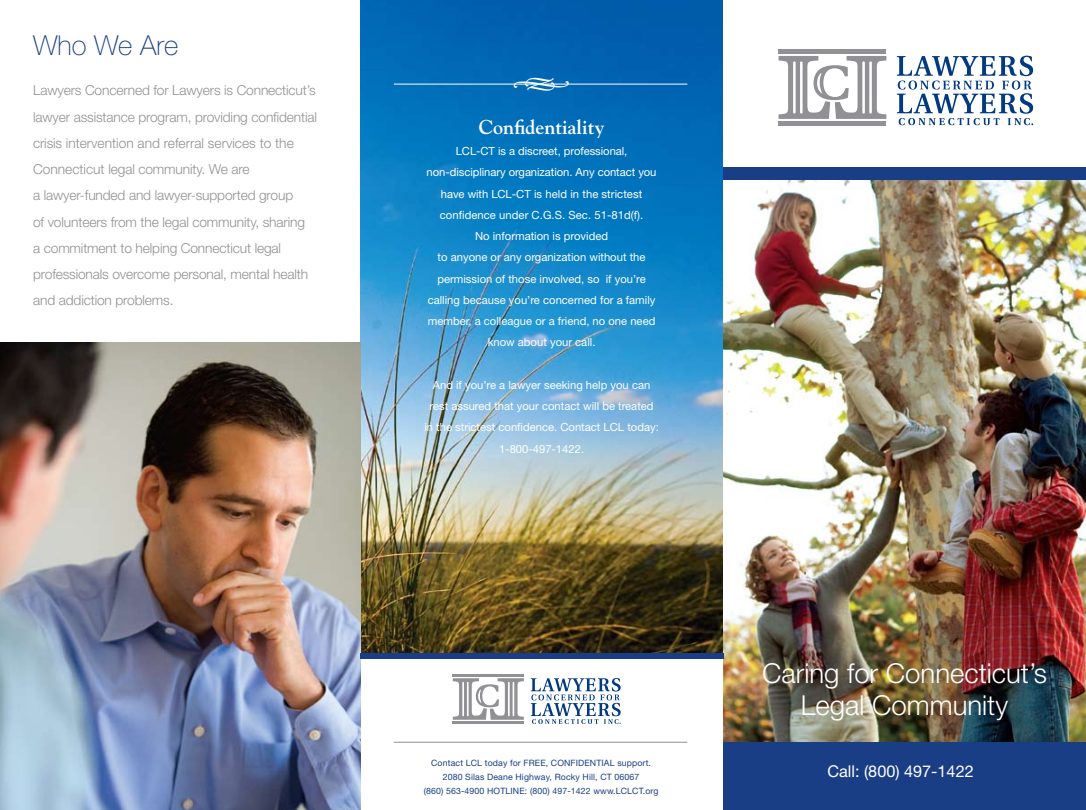
<style>
.page{position:relative;width:1086px;height:810px;background:#fff}
.page>*{position:absolute;margin:0;border:0;box-sizing:border-box;transform-origin:0 0}
.t1{font:37.5px "Type Embellishments One Let Plain";color:#fff}
.t2{font:300 27.5px/31.2px "Helvetica Neue";color:#fff;text-align:center}
.t3{font:100 27.5px "Helvetica Neue";color:#1a3e85}
.t4{font:20px "Goudy Bold Os F";color:#fff}
.t5{font:16.25px "Helvetica Neue";color:#fff}
.t6{font:300 13.75px/26.2px "Helvetica Neue";letter-spacing:-.01em;color:#919195}
.t7{font:11.25px/21.2px "Helvetica Neue";color:#fff;text-align:center}
.t8{font:8.75px/13.8px "Helvetica Neue";letter-spacing:.015em;color:#1a3e85;text-align:center}
</style>
<div class="page">
<img style="left:360px;top:0;width:363px;height:653px">
<img style="left:723px;top:180px;width:363px;height:562px">
<img style="left:0;top:342px;width:360px;height:468px">
<div style="left:723px;top:742px;width:363px;height:68px;background:#1a3e85"></div>
<div style="left:723px;top:168px;width:363px;height:12px;background:#1a3e85"></div>
<hr style="left:778px;top:121px;width:108px;height:4px;background:#919195">
<hr style="left:778px;top:50px;width:108px;height:4px;background:#919195">
<svg style="left:778px;top:56px;width:108px;height:63px"></svg>
<svg style="left:897px;top:56px;width:136px;height:69px"></svg>
<hr style="left:453px;top:721px;width:71px;height:3px;background:#919195">
<hr style="left:453px;top:674px;width:71px;height:3px;background:#919195">
<svg style="left:453px;top:678px;width:71px;height:42px"></svg>
<svg style="left:531px;top:678px;width:89px;height:46px"></svg>
<hr style="left:394px;top:84px;width:293px;height:1px;background:#fff">
<hr style="left:394px;top:742px;width:293px;height:1px;background:#919195">
<div style="left:360px;top:653px;width:363px;height:5px;background:#1a3e85"></div>
<h2 class="t3" style="left:33px;top:30px;width:147px">Who We Are</h2>
<p class="t6" style="left:33px;top:77px;width:285px">Lawyers Concerned for Lawyers is Connecticut’s lawyer assistance program, providing confidential crisis intervention and referral services to the Connecticut legal community. We are<br>a lawyer-funded and lawyer-supported group<br>of volunteers from the legal community, sharing<br>a commitment to helping Connecticut legal professionals overcome personal, mental health and addiction problems.</p>
<h1 class="t1" style="left:512px;top:69px;width:60px">h</h1>
<h3 class="t4" style="left:479px;top:115px;width:127px">Confidentiality</h3>
<p class="t7" style="left:426px;top:140px;width:231px">LCL-CT is a discreet, professional, non-disciplinary organization. Any contact you have with LCL-CT is held in the strictest confidence under C.G.S. Sec. 51-81d(f).<br>No information is provided<br>to anyone or any organization without the permission of those involved, so if you’re calling because you’re concerned for a family member, a colleague or a friend, no one need know about your call.</p>
<p class="t7" style="left:424px;top:374px;width:236px">And if you’re a lawyer seeking help you can rest assured that your contact will be treated in the strictest confidence. Contact LCL today:<br>1-800-497-1422.</p>
<h2 class="t2" style="left:762px;top:657px;width:286px">Caring for Connecticut’s<br>Legal Community</h2>
<p class="t8" style="left:424px;top:756px;width:236px">Contact LCL today for FREE, CONFIDENTIAL support.<br>2080 Silas Deane Highway, Rocky Hill, CT 06067<br>(860) 563-4900 HOTLINE: (800) 497-1422 www.LCLCT.org</p>
<h3 class="t5" style="left:827px;top:762px;width:148px">Call: (800) 497-1422</h3>
</div>
